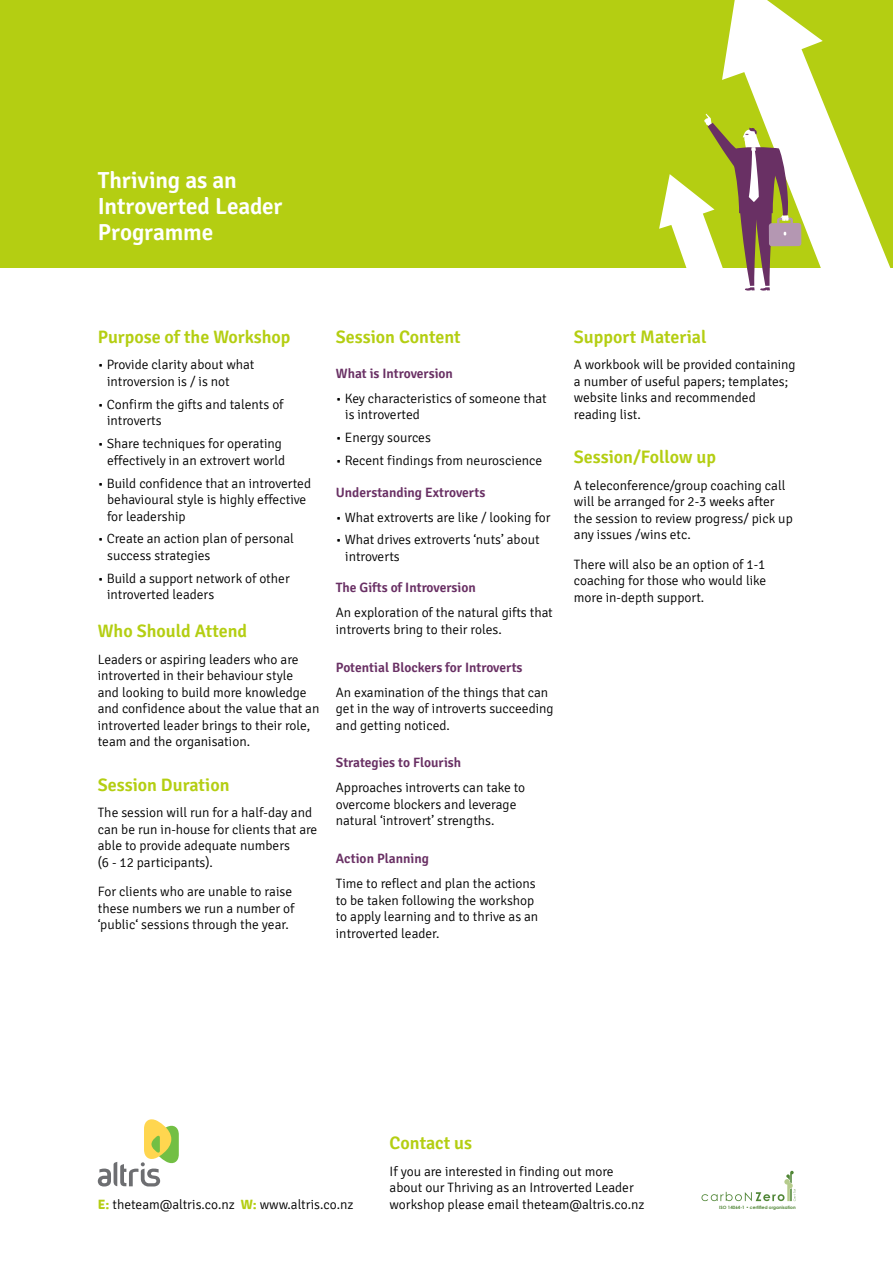
<style>
.page{position:relative;width:893px;height:1263px;background:#fff}
.page>*{position:absolute;margin:0;border:0;box-sizing:border-box;transform-origin:0 0}
.t1{font:600 23.1px/26.2px "Signika";letter-spacing:-.005em;color:#fff}
.t2{font:600 18px "Signika";color:#b4ce12}
.t3{font:300 13.5px/16.5px "Signika";color:#000}
.t4{font:600 13.5px "Signika";color:#693064}
.t5{font:700 4.5px "Century Gothic";color:#508636}
.s1{font-weight:700;color:#b4ce12}
</style>
<div class="page">
<div style="left:0;top:0;width:893px;height:268px;background:#b4ce12"></div>
<svg style="left:722px;top:0;width:169px;height:268px"></svg>
<div style="left:769px;top:223px;width:32px;height:23px;background:#b497b2;border-radius:3px"></div>
<svg style="left:659px;top:114px;width:134px;height:177px"></svg>
<svg style="left:701px;top:1171px;width:95px;height:30px"></svg>
<svg style="left:98px;top:1119px;width:81px;height:67px"></svg>
<h1 class="t1" style="left:98px;top:167px;width:186px">Thriving as an<br>Introverted Leader<br>Programme</h1>
<h2 class="t2" style="left:98px;top:326px;width:194px">Purpose of the Workshop</h2>
<p class="t3" style="left:107px;top:357px;width:149px;text-indent:-9px">• Provide clarity about what introversion is / is not</p>
<p class="t3" style="left:107px;top:396px;width:178px;text-indent:-9px">• Confirm the gifts and talents of introverts</p>
<p class="t3" style="left:98px;top:436px;width:189px;text-align:right">• Share techniques for operating effectively in an extrovert world</p>
<p class="t3" style="left:107px;top:475px;width:205px;text-indent:-9px">• Build confidence that an introverted behavioural style is highly effective for leadership</p>
<p class="t3" style="left:107px;top:531px;width:188px;text-indent:-9px">• Create an action plan of personal success strategies</p>
<p class="t3" style="left:107px;top:570px;width:184px;text-indent:-9px">• Build a support network of other introverted leaders</p>
<h2 class="t2" style="left:98px;top:620px;width:151px">Who Should Attend</h2>
<p class="t3" style="left:98px;top:651px;width:223px">Leaders or aspiring leaders who are introverted in their behaviour style<br>and looking to build more knowledge and confidence about the value that an introverted leader brings to their role, team and the organisation.</p>
<h2 class="t2" style="left:98px;top:774px;width:133px">Session Duration</h2>
<p class="t3" style="left:98px;top:805px;width:221px">The session will run for a half-day and can be run in-house for clients that are able to provide adequate numbers<br>(6 - 12 participants).</p>
<p class="t3" style="left:98px;top:883px;width:198px">For clients who are unable to raise these numbers we run a number of ‘public‘ sessions through the year.</p>
<h2 class="t2" style="left:336px;top:326px;width:126px">Session Content</h2>
<p class="t4" style="left:336px;top:365px;width:119px">What is Introversion</p>
<p class="t3" style="left:345px;top:390px;width:203px;text-indent:-9px">• Key characteristics of someone that is introverted</p>
<p class="t3" style="left:336px;top:430px;width:97px">• Energy sources</p>
<p class="t3" style="left:336px;top:453px;width:208px">• Recent findings from neuroscience</p>
<p class="t4" style="left:336px;top:484px;width:151px">Understanding Extroverts</p>
<p class="t3" style="left:336px;top:509px;width:216px">• What extroverts are like / looking for</p>
<p class="t3" style="left:345px;top:532px;width:196px;text-indent:-9px">• What drives extroverts ‘nuts’ about introverts</p>
<p class="t4" style="left:336px;top:580px;width:141px">The Gifts of Introversion</p>
<p class="t3" style="left:336px;top:605px;width:218px">An exploration of the natural gifts that introverts bring to their roles.</p>
<p class="t4" style="left:336px;top:659px;width:188px">Potential Blockers for Introverts</p>
<p class="t3" style="left:336px;top:684px;width:219px">An examination of the things that can get in the way of introverts succeeding and getting noticed.</p>
<p class="t4" style="left:336px;top:755px;width:127px">Strategies to Flourish</p>
<p class="t3" style="left:336px;top:780px;width:191px">Approaches introverts can take to overcome blockers and leverage natural ‘introvert’ strengths.</p>
<p class="t4" style="left:336px;top:850px;width:95px">Action Planning</p>
<p class="t3" style="left:336px;top:875px;width:204px">Time to reflect and plan the actions to be taken following the workshop to apply learning and to thrive as an introverted leader.</p>
<h2 class="t2" style="left:574px;top:326px;width:134px">Support Material</h2>
<p class="t3" style="left:574px;top:357px;width:223px">A workbook will be provided containing a number of useful papers; templates; website links and recommended reading list.</p>
<h2 class="t2" style="left:574px;top:446px;width:144px">Session/Follow up</h2>
<p class="t3" style="left:574px;top:477px;width:220px">A teleconference/group coaching call will be arranged for 2-3 weeks after the session to review progress/ pick up any issues /wins etc.</p>
<p class="t3" style="left:574px;top:556px;width:194px;text-align:justify">There will also be an option of 1-1 coaching for those who would like more in-depth support.</p>
<h2 class="t2" style="left:390px;top:1132px;width:84px">Contact us</h2>
<p class="t3" style="left:390px;top:1163px;width:246px">If you are interested in finding out more about our Thriving as an Introverted Leader</p>
<p class="t3" style="left:98px;top:1196px;width:257px"><span class="s1">E:</span> theteam@altris.co.nz <span class="s1">W:</span> www.altris.co.nz</p>
<p class="t3" style="left:390px;top:1196px;width:256px">workshop please email theteam@altris.co.nz</p>
<p class="t5" style="left:719px;top:1204px;width:78px">ISO 14064-1 • certified organisation</p>
</div>
